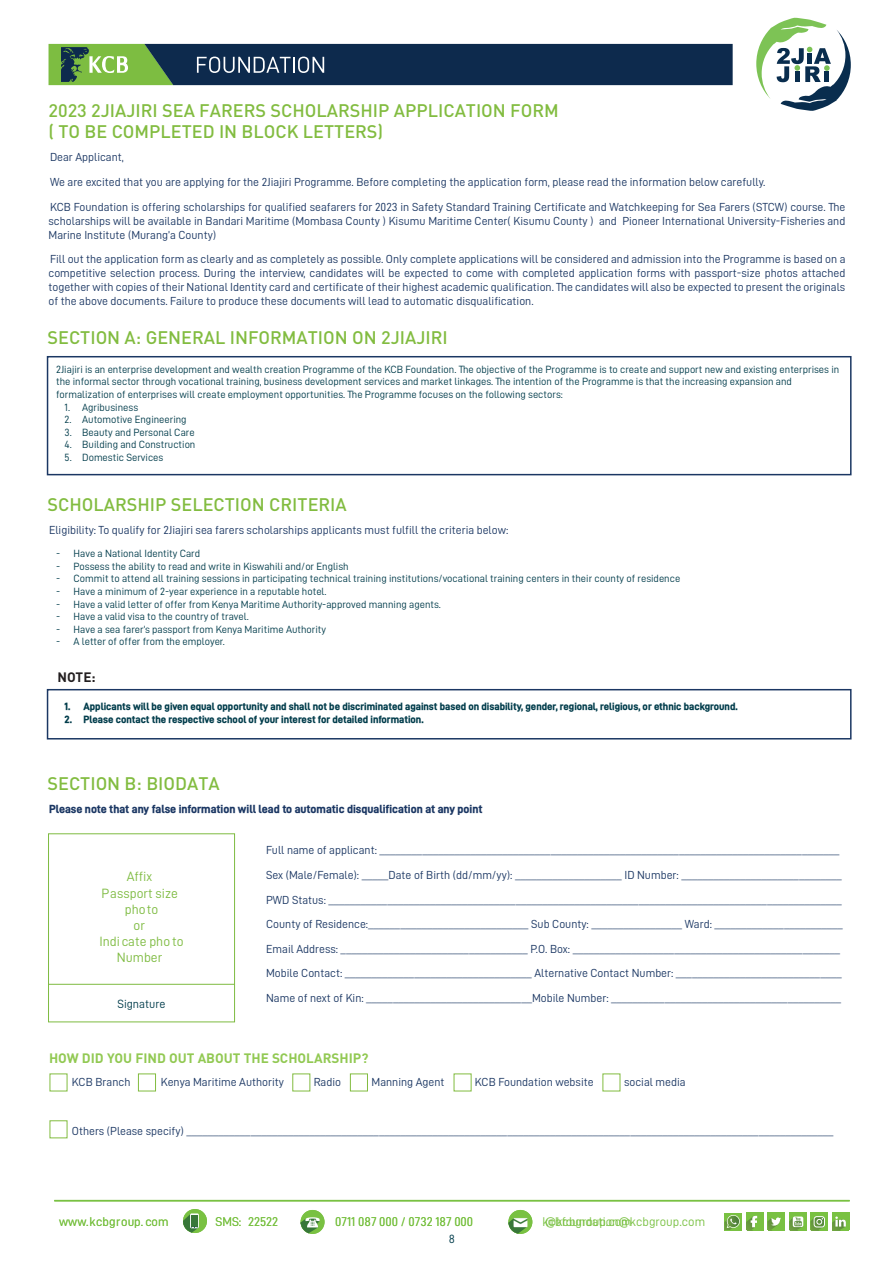
<style>
.page{position:relative;width:893px;height:1263px;background:#fff}
.page>*{position:absolute;margin:0;border:0;box-sizing:border-box;transform-origin:0 0}
.t1{font:500 18px/21.6px "DIN Pro";color:#82bc40}
.t2{font:13.5px/16.2px "D DIN PRO Regular";color:#7ebb41;text-align:center}
.t3{font:700 13.5px "DIN Pro";color:#92c953}
.t4{font:700 13.5px "DIN Pro";color:#231f20}
.t5{font:12.75px "D DIN PRO Regular";color:#79c142}
.t6{font:12px "D DIN PRO Regular";color:#013c4b}
.t7{font:11.7px/24.6px "D DIN PRO Regular";color:#1b3763}
.t8{font:11.7px "D DIN PRO Heavy";color:#1b3763}
.t9{font:10.5px/12.6px "D DIN PRO Regular";color:#013c4b}
.t10{font:10.5px "D DIN PRO Heavy";color:#013c4b}
</style>
<div class="page">
<div style="left:47px;top:356px;width:804px;height:119px;border:2px solid #1b3763"></div>
<div style="left:47px;top:689px;width:804px;height:50px;border:2px solid #1b3763"></div>
<div style="left:48px;top:833px;width:187px;height:189px;border:1px solid #7ebb41"></div>
<hr style="left:49px;top:984px;width:185px;height:1px;background:#7ebb41">
<div style="left:50px;top:1120px;width:17px;height:18px;border:1px solid #82bc40"></div>
<div style="left:138px;top:1073px;width:18px;height:18px;border:1px solid #82bc40"></div>
<div style="left:292px;top:1073px;width:18px;height:18px;border:1px solid #82bc40"></div>
<div style="left:350px;top:1073px;width:18px;height:18px;border:1px solid #82bc40"></div>
<svg style="left:756px;top:17px;width:95px;height:94px"></svg>
<svg style="left:49px;top:44px;width:684px;height:41px"></svg>
<img style="left:510px;top:1211px;width:22px;height:23px">
<div style="left:747px;top:1214px;width:17px;height:17px;background:#79c142"></div>
<div style="left:768px;top:1214px;width:17px;height:17px;background:#79c142"></div>
<div style="left:789px;top:1214px;width:17px;height:17px;background:#79c142"></div>
<div style="left:811px;top:1214px;width:17px;height:17px;background:#79c142"></div>
<div style="left:832px;top:1214px;width:17px;height:17px;background:#79c142"></div>
<div style="left:183px;top:1209px;width:24px;height:24px;background:#79c142;border-radius:50%"></div>
<svg style="left:183px;top:1214px;width:16px;height:18px"></svg>
<div style="left:301px;top:1210px;width:24px;height:24px;background:#79c142;border-radius:50%"></div>
<svg style="left:300px;top:1217px;width:20px;height:16px"></svg>
<div style="left:508px;top:1210px;width:24px;height:24px;background:#79c142;border-radius:50%"></div>
<svg style="left:508px;top:1218px;width:19px;height:15px"></svg>
<div style="left:54px;top:1200px;width:795px;height:1px;border:1px solid #79c142"></div>
<div style="left:746px;top:1213px;width:17px;height:17px;background:#79c142"></div>
<div style="left:767px;top:1213px;width:18px;height:17px;background:#79c142"></div>
<div style="left:789px;top:1213px;width:17px;height:17px;background:#79c142"></div>
<svg style="left:746px;top:1216px;width:12px;height:15px"></svg>
<div style="left:810px;top:1213px;width:18px;height:17px;background:#79c142"></div>
<div style="left:832px;top:1213px;width:17px;height:17px;background:#79c142"></div>
<svg style="left:767px;top:1217px;width:14px;height:14px"></svg>
<svg style="left:789px;top:1216px;width:15px;height:15px"></svg>
<svg style="left:810px;top:1216px;width:15px;height:15px"></svg>
<svg style="left:832px;top:1216px;width:14px;height:15px"></svg>
<div style="left:724px;top:1213px;width:17px;height:17px;background:#79c142"></div>
<svg style="left:724px;top:1215px;width:16px;height:15px"></svg>
<h1 class="t1" style="left:49px;top:98px;width:512px">2023 2JIAJIRI SEA FARERS SCHOLARSHIP APPLICATION FORM ( TO BE COMPLETED IN BLOCK LETTERS)</h1>
<p class="t7" style="left:50px;top:145px;width:797px">Dear Applicant,<br>We are excited that you are applying for the 2Jiajiri Programme. Before completing the application form, please read the information below carefully.<br>KCB Foundation is offering scholarships for qualified seafarers for 2023 in Safety Standard Training Certificate and Watchkeeping for Sea Farers (STCW) course. The</p>
<p class="t7" style="left:49px;top:213px;width:798px;line-height:14.1px">scholarships will be available in Bandari Maritime (Mombasa County ) Kisumu Maritime Center( Kisumu County ) and Pioneer International University-Fisheries and<br>Marine Institute (Murang’a County)</p>
<p class="t7" style="left:49px;top:252px;width:798px;line-height:14.1px;text-align:justify">Fill out the application form as clearly and as completely as possible. Only complete applications will be considered and admission into the Programme is based on a competitive selection process. During the interview, candidates will be expected to come with completed application forms with passport-size photos attached together with copies of their National Identity card and certificate of their highest academic qualification. The candidates will also be expected to present the originals of the above documents. Failure to produce these documents will lead to automatic disqualification.</p>
<h1 class="t1" style="left:48px;top:325px;width:402px">SECTION A: GENERAL INFORMATION ON 2JIAJIRI</h1>
<p class="t9" style="left:56px;top:363px;width:785px">2Jiajiri is an enterprise development and wealth creation Programme of the KCB Foundation. The objective of the Programme is to create and support new and existing enterprises in the informal sector through vocational training, business development services and market linkages. The intention of the Programme is that the increasing expansion and formalization of enterprises will create employment opportunities. The Programme focuses on the following sectors:</p>
<p class="t9" style="left:65px;top:400px;width:75px">1. Agribusiness</p>
<p class="t9" style="left:65px;top:413px;width:124px">2. Automotive Engineering</p>
<p class="t9" style="left:65px;top:426px;width:132px">3. Beauty and Personal Care</p>
<p class="t9" style="left:65px;top:438px;width:132px">4. Building and Construction</p>
<p class="t9" style="left:65px;top:451px;width:100px">5. Domestic Services</p>
<h1 class="t1" style="left:48px;top:492px;width:301px">SCHOLARSHIP SELECTION CRITERIA</h1>
<p class="t7" style="left:49px;top:518px;width:461px">Eligibility: To qualify for 2Jiajiri sea farers scholarships applicants must fulfill the criteria below:</p>
<p class="t9" style="left:56px;top:547px;width:146px">- Have a National Identity Card</p>
<p class="t9" style="left:56px;top:560px;width:294px">- Possess the ability to read and write in Kiswahili and/or English</p>
<p class="t9" style="left:56px;top:572px;width:626px">- Commit to attend all training sessions in participating technical training institutions/vocational training centers in their county of residence</p>
<p class="t9" style="left:56px;top:585px;width:272px">- Have a minimum of 2-year experience in a reputable hotel.</p>
<p class="t9" style="left:56px;top:597px;width:386px">- Have a valid letter of offer from Kenya Maritime Authority-approved manning agents.</p>
<p class="t9" style="left:56px;top:610px;width:194px">- Have a valid visa to the country of travel.</p>
<p class="t9" style="left:56px;top:623px;width:272px">- Have a sea farer’s passport from Kenya Maritime Authority</p>
<p class="t9" style="left:56px;top:635px;width:170px">- A letter of offer from the employer.</p>
<p class="t4" style="left:58px;top:666px;width:40px">NOTE:</p>
<p class="t10" style="left:65px;top:701px;width:675px">1. Applicants will be given equal opportunity and shall not be discriminated against based on disability, gender, regional, religious, or ethnic background.</p>
<p class="t10" style="left:65px;top:713px;width:360px">2. Please contact the respective school of your interest for detailed information.</p>
<h1 class="t1" style="left:48px;top:770px;width:174px">SECTION B: BIODATA</h1>
<p class="t8" style="left:49px;top:802px;width:435px">Please note that any false information will lead to automatic disqualification at any point</p>
<p class="t2" style="left:100px;top:868px;width:85px">Affix<br>Passport size photo<br>or<br>Indicate pho to<br>Number</p>
<p class="t6" style="left:117px;top:997px;width:50px">Signature</p>
<p class="t7" style="left:266px;top:838px;width:578px">Full name of applicant: ______________________________________________________________________________________ Sex (Male/Female): _____Date of Birth (dd/mm/yy): ____________________ ID Number: ______________________________ PWD Status: ________________________________________________________________________________________________ County of Residence:______________________________ Sub County: _________________ Ward: ________________________ Email Address: ___________________________________ P.O. Box: __________________________________________________ Mobile Contact: ___________________________________ Alternative Contact Number: _______________________________ Name of next of Kin: _______________________________Mobile Number: ___________________________________________</p>
<p class="t3" style="left:49px;top:1047px;width:321px">HOW DID YOU FIND OUT ABOUT THE SCHOLARSHIP?</p>
<p class="t7" style="left:72px;top:1069px;width:60px">KCB Branch</p>
<p class="t7" style="left:161px;top:1069px;width:124px">Kenya Maritime Authority</p>
<p class="t7" style="left:314px;top:1069px;width:29px">Radio</p>
<p class="t7" style="left:371px;top:1069px;width:74px">Manning Agent</p>
<p class="t7" style="left:475px;top:1069px;width:120px">KCB Foundation website</p>
<p class="t7" style="left:624px;top:1069px;width:63px">social media</p>
<p class="t7" style="left:72px;top:1119px;width:763px">Others (Please specify) _________________________________________________________________________________________________________________________</p>
<p class="t5" style="left:59px;top:1215px;width:111px">www.kcbgroup. com</p>
<p class="t5" style="left:215px;top:1215px;width:64px">SMS: 22522</p>
<p class="t5" style="left:335px;top:1215px;width:139px">0711 087 000 / 0732 187 000</p>
<p class="t5" style="left:542px;top:1215px;width:164px">kcbfoundation@kcbgroup.com</p>
<p class="t5" style="left:545px;top:1215px;width:88px">@kcbgroup.com</p>
<p class="t6" style="left:449px;top:1232px;width:8px">8</p>
</div>
